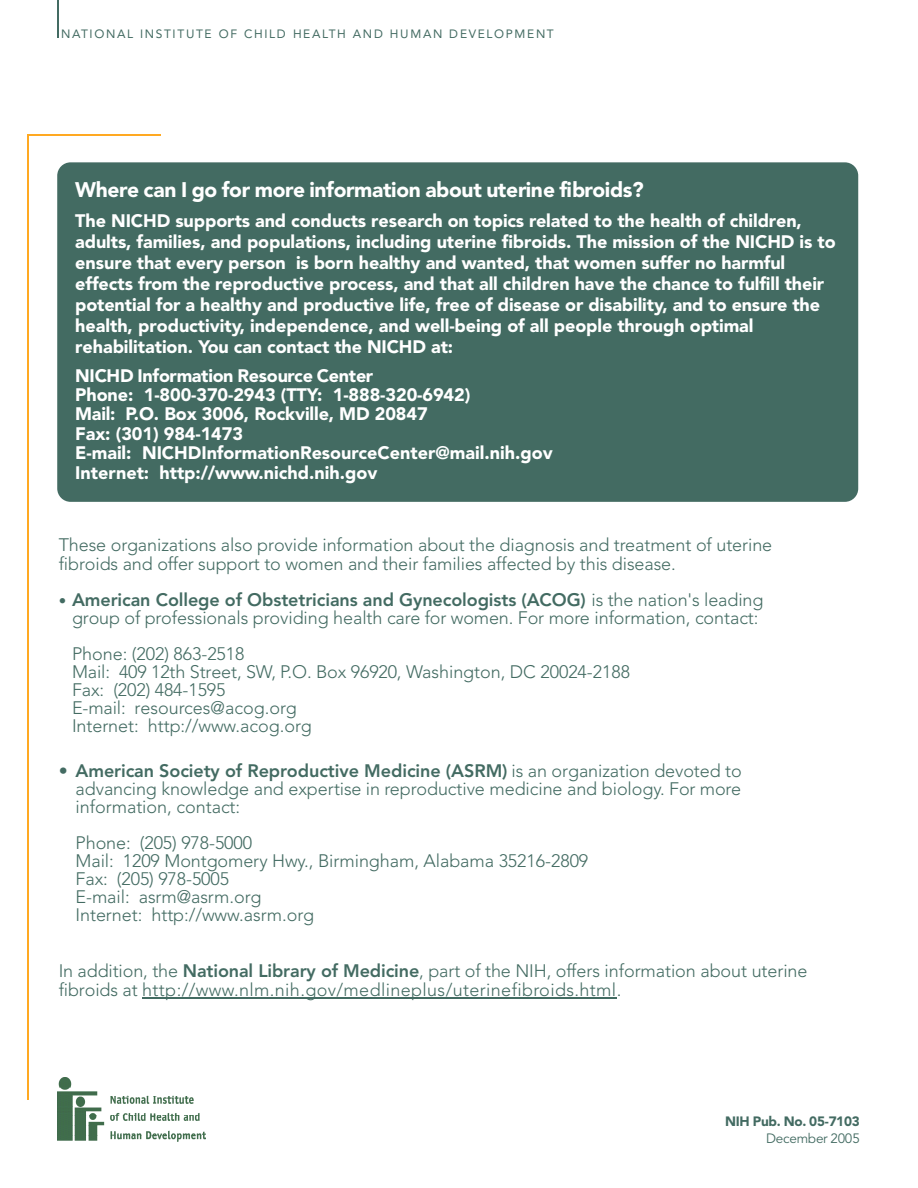
<style>
.page{position:relative;width:918px;height:1188px;background:#fff}
.page>*{position:absolute;margin:0;border:0;box-sizing:border-box;transform-origin:0 0}
.t1{font:900 21px "Avenir";letter-spacing:-.02em;color:#fff}
.t2{font:300 18px/18px "Avenir";letter-spacing:-.005em;color:#436b62}
.t3{font:900 18px/21px "Avenir";letter-spacing:-.005em;color:#fff}
.t4{font:900 13.5px "Avenir";letter-spacing:-.015em;color:#436b62}
.t5{font:13.5px "Avenir";letter-spacing:-.02em;color:#436b62}
.t6{font:12px "Avenir";letter-spacing:.135em;color:#436b62}
.s1{font-size:15px}
.s2{font-weight:800}
</style>
<div class="page">
<hr style="left:142px;top:998px;width:93px;height:1px;background:#436b62">
<hr style="left:234px;top:998px;width:306px;height:1px;background:#436b62">
<hr style="left:539px;top:998px;width:77px;height:1px;background:#436b62">
<hr style="left:27px;top:134px;width:134px;height:1px;background:#ffa922">
<hr style="left:28px;top:135px;width:1px;height:965px;background:#ffa922">
<div style="left:57px;top:162px;width:801px;height:340px;background:#436b62"></div>
<img style="left:58px;top:1077px;width:14px;height:10px">
<img style="left:57px;top:1087px;width:149px;height:54px">
<hr style="left:57px;top:0;width:2px;height:38px;background:#436b62">
<p class="t6" style="left:61px;top:29px;width:494px">N AT I O N A L INSTITUTE OF CHILD HEALTH AND HUMAN DEVELOPMENT</p>
<p class="t1" style="left:75px;top:181px;width:570px">W h e re can I go for more information about uterine fibro id s ?</p>
<p class="t3" style="left:75px;top:212px;width:762px">The NICHD supports and conducts research on topics related to the health of children, adults, families, and populations, including uterine fibroids. The mission of the NICHD is to ensure that every person is born healthy and wanted, that women suffer no harmful effects from the reproductive process, and that all children have the chance to fulfill their potential for a healthy and productive life, free of disease or disability, and to ensure the health, productivity, independence, and well-being of all people through optimal rehabilitation. You can contact the NICHD at:</p>
<p class="t3" style="left:75px;top:368px;width:479px;line-height:19.5px">NICHD Information Resource Center<br>Phone: 1-800-370-2943 (TTY: 1-888-320-6942)<br>Mail: P.O. Box 3006, Rockville, MD 20847<br>Fax: (301) 984-1473<br>E-mail: NICHDInformationResourceCenter@mail.nih.gov Internet: http://www.nichd.nih.gov</p>
<p class="t2" style="left:59px;top:536px;width:715px;line-height:19.5px">These organizations also provide information about the diagnosis and treatment of uterine fibroids and offer support to women and their families affected by this disease.</p>
<p class="t2" style="left:59px;top:592px;width:706px;text-align:center"><span class="s1">•</span> <span class="s2">American College of Obstetricians and Gynecologists (ACOG)</span> is the nation's leading group of professionals providing health care for women. For more information, contact:</p>
<p class="t2" style="left:72px;top:646px;width:560px">Phone: (202) 863-2518<br>Mail: 409 12th Street, SW, P.O. Box 96920, Washington, DC 20024-2188<br>Fax: (202) 484-1595<br>E-mail: resources@acog.org<br>Internet: http://www.acog.org</p>
<p class="t2" style="left:76px;top:763px;width:668px;text-align:justify;text-indent:-17px">• <span class="s2">American Society of Reproductive Medicine (ASRM)</span> is an organization devoted to advancing knowledge and expertise in reproductive medicine and biology. For more information, contact:</p>
<p class="t2" style="left:76px;top:835px;width:514px">Phone: (205) 978-5000<br>Mail: 1209 Montgomery Hwy., Birmingham, Alabama 35216-2809<br>Fax: (205) 978-5005<br>E-mail: asrm@asrm.org<br>Internet: http://www.asrm.org</p>
<p class="t2" style="left:59px;top:962px;width:750px;line-height:19.8px">In addition, the <span class="s2">National Library of Medicine</span>, part of the NIH, offers information about uterine fibroids at h ttp :/ / w w w.n lm .n ih .g o v / m e d lin e p lu s / u te rin e fib ro id s .h tm l.</p>
<p class="t4" style="left:725px;top:1116px;width:136px">NIH Pub. No. 05-7103</p>
<p class="t5" style="left:766px;top:1133px;width:95px">December 2005</p>
</div>
